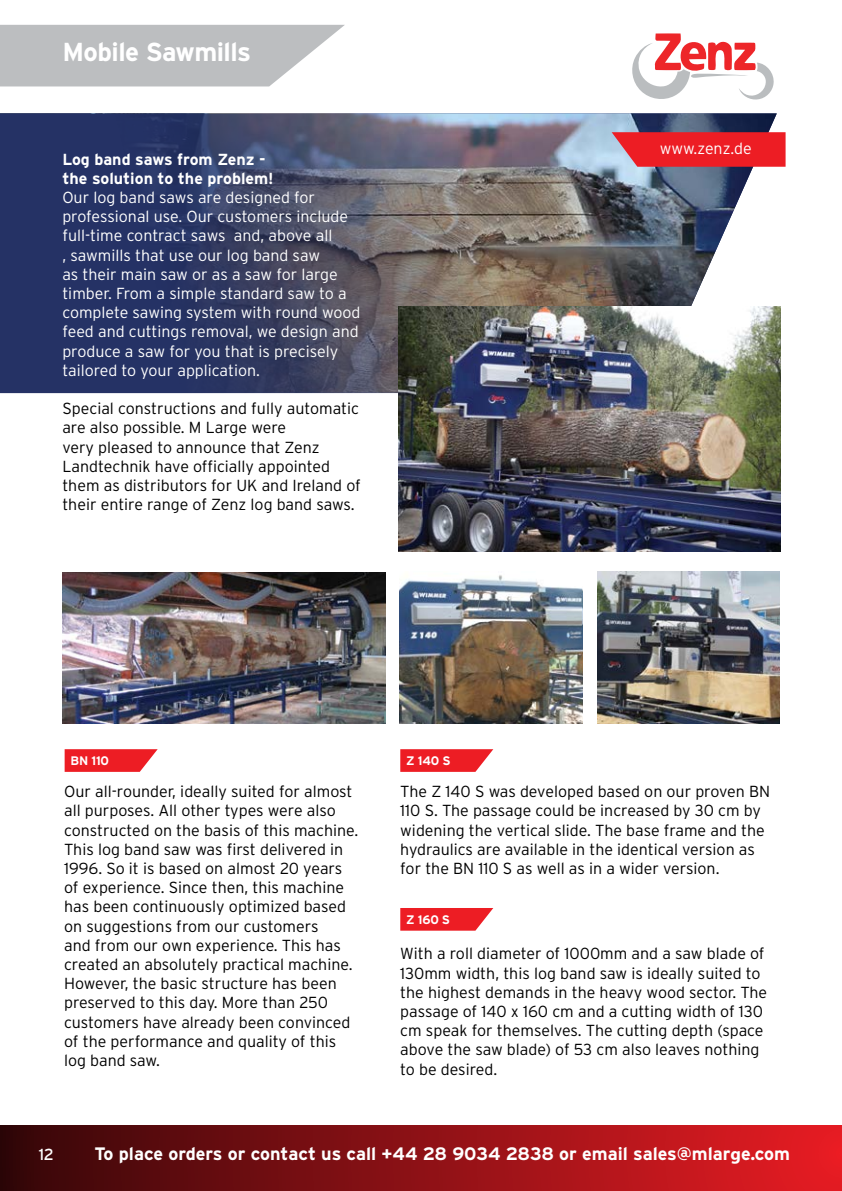
<style>
.page{position:relative;width:842px;height:1191px;background:#fff}
.page>*{position:absolute;margin:0;border:0;box-sizing:border-box;transform-origin:0 0}
.t1{font:700 26px "Interstate";letter-spacing:-.02em;color:#fff}
.t2{font:700 18px "Interstate";color:#fff}
.t3{font:300 16px/19.2px "Interstate";color:#000}
.t4{font:300 16px/19.2px "Interstate";color:#fff}
.t5{font:700 16px/19.2px "Interstate";color:#fff}
.t6{font:16px "Interstate";color:#fff}
.t7{font:700 12.4px "Interstate";letter-spacing:-.02em;color:#fff}
.s1{font-family:"Myriad Pro"}
</style>
<div class="page">
<img style="left:0;top:114px;width:777px;height:279px">
<div style="left:0;top:1125px;width:842px;height:66px;background:linear-gradient(to right,#350608,#e81c23)"></div>
<svg style="left:65px;top:749px;width:93px;height:23px;background:#ee363c"></svg>
<svg style="left:400px;top:749px;width:93px;height:23px;background:#ee353b"></svg>
<svg style="left:400px;top:908px;width:93px;height:22px;background:#ee3238"></svg>
<svg style="left:0;top:25px;width:345px;height:61px;background:#c2c4c6"></svg>
<svg style="left:632px;top:33px;width:142px;height:67px"></svg>
<img style="left:398px;top:306px;width:382px;height:246px">
<img style="left:62px;top:573px;width:324px;height:151px">
<img style="left:400px;top:575px;width:182px;height:148px">
<img style="left:597px;top:571px;width:183px;height:152px">
<svg style="left:612px;top:132px;width:173px;height:35px;background:#e72b34"></svg>
<p class="t1" style="left:62px;top:37px;width:190px">Mobile Sawmills</p>
<p class="t5" style="left:62px;top:149px;width:213px">Log band saws from Zenz - the solution to the problem!</p>
<p class="t4" style="left:62px;top:188px;width:300px">Our log band saws are designed for professional use. Our customers include full-time contract saws and, above all<br>, sawmills that use our log band saw<br>as their main saw or as a saw for large timber. From a simple standard saw to a complete sawing system with round wood feed and cuttings removal, we design and produce a saw for you that is precisely tailored to your application.</p>
<p class="t3" style="left:62px;top:399px;width:300px">Special constructions and fully automatic are also possible. M Large were<br>very pleased to announce that Zenz Landtechnik have officially appointed them as distributors for UK and Ireland of their entire range of Zenz log band saws.</p>
<p class="t7" style="left:71px;top:754px;width:40px">BN 110</p>
<p class="t7" style="left:406px;top:754px;width:46px">Z 140 S</p>
<p class="t4" style="left:660px;top:138px;width:94px">www.zenz.de</p>
<p class="t3" style="left:64px;top:782px;width:296px">Our all-rounder, ideally suited for almost all purposes. All other types were also constructed on the basis of this machine.<br>This log band saw was first delivered in 1996. So it is based on almost 20 years of experience. Since then, this machine has been continuously optimized based on suggestions from our customers<br>and from our own experience. This has created an absolutely practical machine.<br>However, the basic structure has been preserved to this day. More than 250 customers have already been convinced of the performance and quality of this log band saw.</p>
<p class="t3" style="left:400px;top:782px;width:371px">The Z 140 S was developed based on our proven BN 110 S. The passage could be increased by 30 cm by widening the vertical slide. The base frame and the hydraulics are available in the identical version as for the BN 110 S as well as in a wider version.</p>
<p class="t7" style="left:406px;top:913px;width:45px">Z 160 S</p>
<p class="t3" style="left:400px;top:944px;width:368px">With a roll diameter of 1000mm and a saw blade of 130mm width, this log band saw is ideally suited to the highest demands in the heavy wood sector. The passage of 140 x 160 cm and a cutting width of 130 cm speak for themselves. The cutting depth (space above the saw blade) of 53 cm also leaves nothing to be desired.</p>
<p class="t6" style="left:39px;top:1145px;width:17px">12</p>
<p class="t2" style="left:94px;top:1143px;width:697px">To place orders or contact us call +44 28 9034 2838 or email sales@mlar<span class="s1">g</span>e.com</p>
</div>
